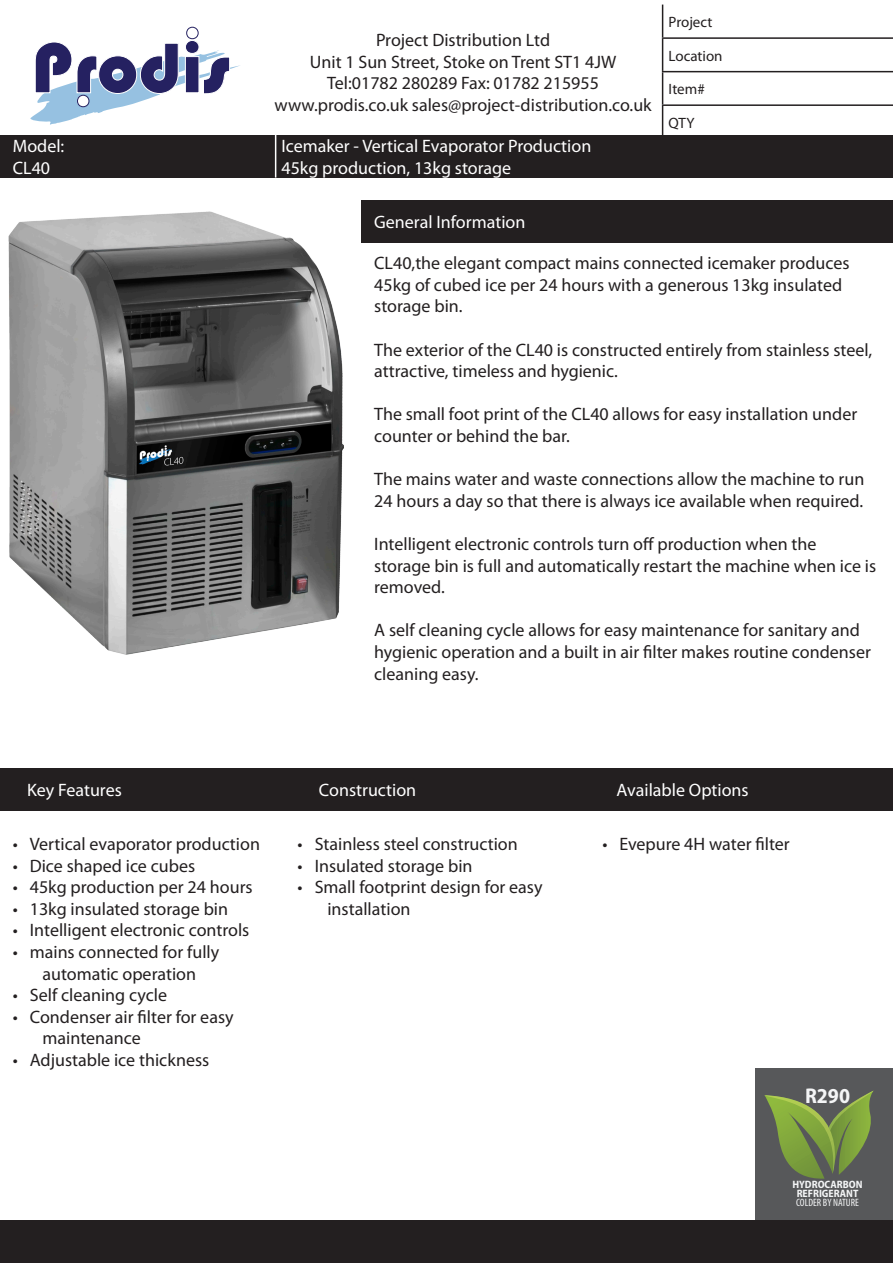
<style>
.page{position:relative;width:893px;height:1263px;background:#fff}
.page>*{position:absolute;margin:0;border:0;box-sizing:border-box;transform-origin:0 0}
.t1{font:74.25px "Bauhaus 93";color:#252161}
.t2{font:49.5px "Bauhaus 93";color:#fff}
.t3{font:700 semi-condensed 21.45px "Myriad Pro";color:#f4f5f6}
.t4{font:18px/21.6px "Myriad Pro";color:#231f20}
.t5{font:18px "Myriad Pro";color:#fff}
.t6{font:15px "Myriad Pro";color:#231f20}
.t7{font:700 semi-condensed 10.65px/8.9px "Myriad Pro";color:#f4f5f6;text-align:center}
.s1{font-weight:400;font-stretch:condensed}
</style>
<div class="page">
<hr style="left:662px;top:5px;width:1px;height:32px;background:#231f20">
<hr style="left:662px;top:37px;width:231px;height:2px;background:#231f20">
<hr style="left:662px;top:39px;width:1px;height:32px;background:#231f20">
<hr style="left:662px;top:71px;width:231px;height:1px;background:#231f20">
<hr style="left:662px;top:72px;width:1px;height:32px;background:#231f20">
<hr style="left:662px;top:104px;width:231px;height:2px;background:#231f20">
<hr style="left:662px;top:106px;width:1px;height:33px;background:#231f20">
<div style="left:0;top:135px;width:893px;height:43px;background:#231f20"></div>
<div style="left:756px;top:1068px;width:137px;height:160px;background:#57585a"></div>
<hr style="left:275px;top:135px;width:1px;height:43px;background:#fff">
<div style="left:0;top:768px;width:893px;height:42px;background:#231f20"></div>
<div style="left:361px;top:200px;width:532px;height:42px;background:#231f20"></div>
<div style="left:0;top:1220px;width:893px;height:43px;background:#231f20"></div>
<img style="left:8px;top:212px;width:335px;height:443px">
<svg style="left:764px;top:1090px;width:110px;height:89px"></svg>
<svg style="left:30px;top:27px;width:210px;height:98px"></svg>
<p class="t1" style="left:31px;top:26px;width:200px">Prodis</p>
<p class="t2" style="left:74px;top:62px;width:20px">.</p>
<p class="t5" style="left:13px;top:135px;width:53px">Model:</p>
<p class="t5" style="left:13px;top:157px;width:39px">CL40</p>
<p class="t4" style="left:376px;top:29px;width:176px">Project Distribution Ltd</p>
<p class="t4" style="left:310px;top:50px;width:308px">Unit 1 Sun Street, Stoke on Trent ST1 4JW</p>
<p class="t4" style="left:327px;top:72px;width:273px">Tel:01782 280289 Fax: 01782 215955</p>
<p class="t4" style="left:275px;top:94px;width:379px">www.prodis.co.uk sales@project-distribution.co.uk</p>
<p class="t5" style="left:281px;top:135px;width:311px">Icemaker - Vertical Evaporator Production</p>
<p class="t5" style="left:281px;top:157px;width:231px">45kg production, 13kg storage</p>
<p class="t5" style="left:374px;top:211px;width:153px">General Information</p>
<p class="t6" style="left:669px;top:13px;width:45px">Project</p>
<p class="t6" style="left:669px;top:46px;width:56px">Location</p>
<p class="t6" style="left:669px;top:80px;width:38px">Item#</p>
<p class="t6" style="left:669px;top:113px;width:27px">QTY</p>
<p class="t4" style="left:374px;top:252px;width:477px">CL40,the elegant compact mains connected icemaker produces<br>45kg of cubed ice per 24 hours with a generous 13kg insulated storage bin.</p>
<p class="t4" style="left:374px;top:338px;width:499px">The exterior of the CL40 is constructed entirely from stainless steel, attractive, timeless and hygienic.</p>
<p class="t4" style="left:374px;top:403px;width:485px">The small foot print of the CL40 allows for easy installation under counter or behind the bar.</p>
<p class="t4" style="left:374px;top:468px;width:492px">The mains water and waste connections allow the machine to run<br>24 hours a day so that there is always ice available when required.</p>
<p class="t4" style="left:374px;top:533px;width:503px">Intelligent electronic controls turn off production when the storage bin is full and automatically restart the machine when ice is removed.</p>
<p class="t4" style="left:374px;top:619px;width:498px">A self cleaning cycle allows for easy maintenance for sanitary and hygienic operation and a built in air filter makes routine condenser cleaning easy.</p>
<p class="t5" style="left:27px;top:779px;width:96px">Key Features</p>
<p class="t5" style="left:319px;top:779px;width:99px">Construction</p>
<p class="t5" style="left:617px;top:779px;width:134px">Available Options</p>
<p class="t4" style="left:13px;top:833px;width:249px">• Vertical evaporator production</p>
<p class="t4" style="left:13px;top:854px;width:184px">• Dice shaped ice cubes</p>
<p class="t4" style="left:13px;top:876px;width:241px">• 45kg production per 24 hours</p>
<p class="t4" style="left:13px;top:898px;width:217px">• 13kg insulated storage bin</p>
<p class="t4" style="left:13px;top:919px;width:238px">• Intelligent electronic controls</p>
<p class="t4" style="left:13px;top:941px;width:208px;text-align:center">• mains connected for fully automatic operation</p>
<p class="t4" style="left:13px;top:984px;width:156px">• Self cleaning cycle</p>
<p class="t4" style="left:43px;top:1006px;width:193px;text-indent:-30px">• Condenser air filter for easy maintenance</p>
<p class="t4" style="left:13px;top:1049px;width:198px">• Adjustable ice thickness</p>
<p class="t4" style="left:298px;top:833px;width:222px">• Stainless steel construction</p>
<p class="t4" style="left:298px;top:854px;width:176px">• Insulated storage bin</p>
<p class="t4" style="left:327px;top:876px;width:217px;text-indent:-30px">• Small footprint design for easy installation</p>
<p class="t4" style="left:602px;top:833px;width:189px">• Evepure 4H water filter</p>
<p class="t3" style="left:805px;top:1084px;width:46px">R290</p>
<p class="t7" style="left:793px;top:1180px;width:71px">HYDROCARBON<br>REFRIGERANT<br><span class="s1">COLDER BY NATURE</span></p>
</div>
